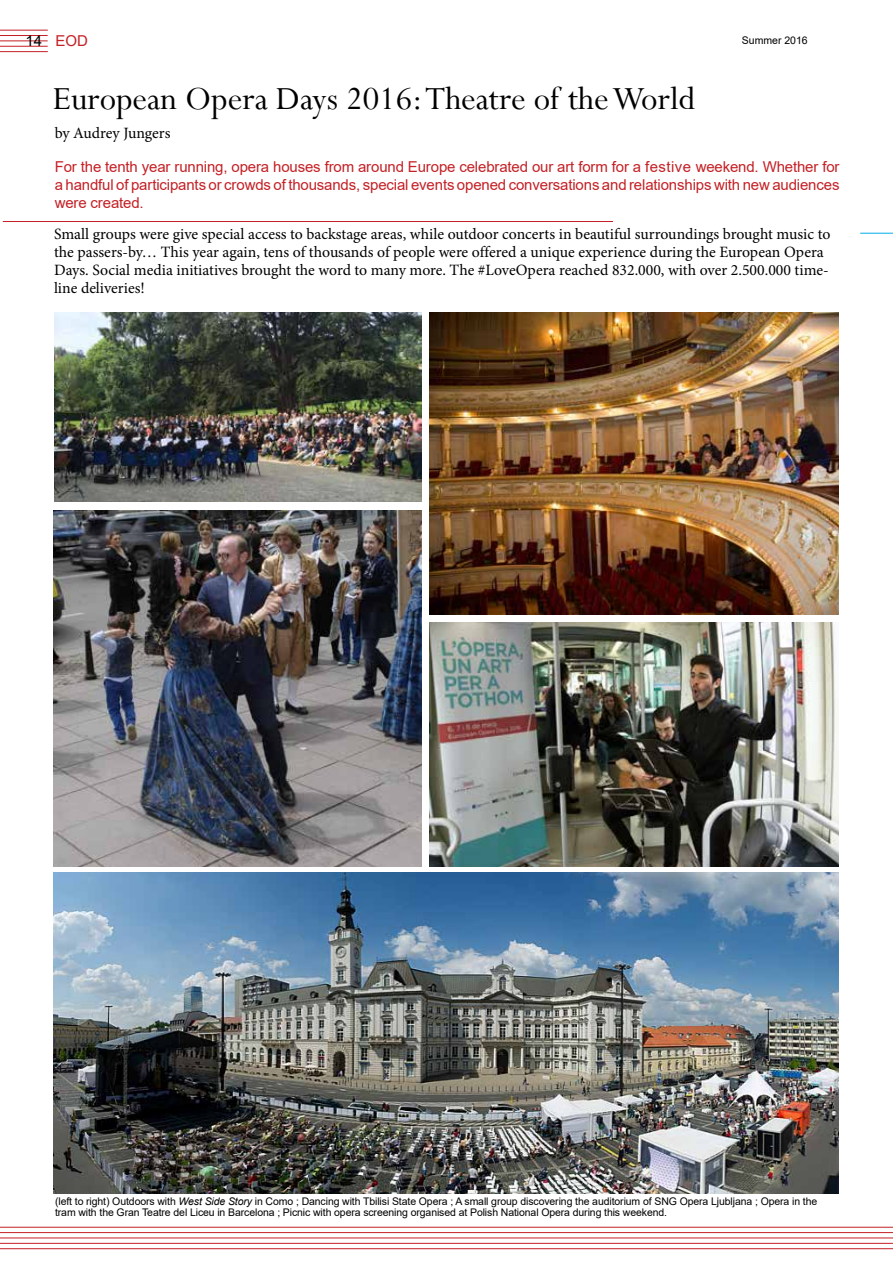
<style>
.page{position:relative;width:893px;height:1263px;background:#fff}
.page>*{position:absolute;margin:0;border:0;box-sizing:border-box;transform-origin:0 0}
.t1{font:36px "Perpetua";color:#000}
.t2{font:15.75px/18px "Minion Pro";color:#000}
.t3{font:15px/18px "Arial";letter-spacing:-.01em;color:#c42025;text-align:justify}
.t4{font:10.5px/11.2px "Arial";letter-spacing:-.01em;color:#000}
.s1{color:#000}
.s2{font-style:italic}
</style>
<div class="page">
<hr style="left:0;top:35px;width:48px;height:1px;background:#c42025">
<hr style="left:0;top:46px;width:48px;height:1px;background:#c42025">
<hr style="left:0;top:41px;width:48px;height:1px;background:#c42025">
<hr style="left:0;top:30px;width:48px;height:1px;background:#c42025">
<hr style="left:0;top:51px;width:48px;height:1px;background:#c42025">
<hr style="left:0;top:1232px;width:893px;height:1px;background:#c42025">
<hr style="left:0;top:1243px;width:893px;height:1px;background:#c42025">
<hr style="left:0;top:1237px;width:893px;height:1px;background:#c42025">
<hr style="left:0;top:1227px;width:893px;height:1px;background:#c42025">
<hr style="left:0;top:1248px;width:893px;height:1px;background:#c42025">
<hr style="left:3px;top:221px;width:610px;height:1px;background:#c42025">
<hr style="left:860px;top:233px;width:33px;height:1px;background:#00aee8">
<img style="left:54px;top:873px;width:785px;height:321px">
<img style="left:54px;top:510px;width:367px;height:356px">
<img style="left:429px;top:623px;width:410px;height:243px">
<img style="left:429px;top:313px;width:410px;height:302px">
<img style="left:54px;top:313px;width:367px;height:189px">
<p class="t3" style="left:26px;top:32px;width:64px"><span class="s1">14</span> EOD</p>
<h1 class="t1" style="left:53px;top:76px;width:644px">European Opera Days 2016: Theatre of the World</h1>
<p class="t2" style="left:55px;top:124px;width:117px">by Audrey Jungers</p>
<p class="t4" style="left:742px;top:34px;width:67px">Summer 2016</p>
<p class="t3" style="left:55px;top:158px;width:786px">For the tenth year running, opera houses from around Europe celebrated our art form for a festive weekend. Whether for a handful of participants or crowds of thousands, special events opened conversations and relationships with new audiences were created.</p>
<p class="t2" style="left:54px;top:225px;width:778px">Small groups were give special access to backstage areas, while outdoor concerts in beautiful surroundings brought music to the passers-by… This year again, tens of thousands of people were offered a unique experience during the European Opera Days. Social media initiatives brought the word to many more. The #LoveOpera reached 832.000, with over 2.500.000 time&shy;line deliveries!</p>
<p class="t4" style="left:55px;top:1195px;width:764px">(left to right) Outdoors with <span class="s2">West Side Story</span> in Como ; Dancing with Tbilisi State Opera ; A small group discovering the auditorium of SNG Opera Ljubljana ; Opera in the tram with the Gran Teatre del Liceu in Barcelona ; Picnic with opera screening organised at Polish National Opera during this weekend.</p>
</div>
